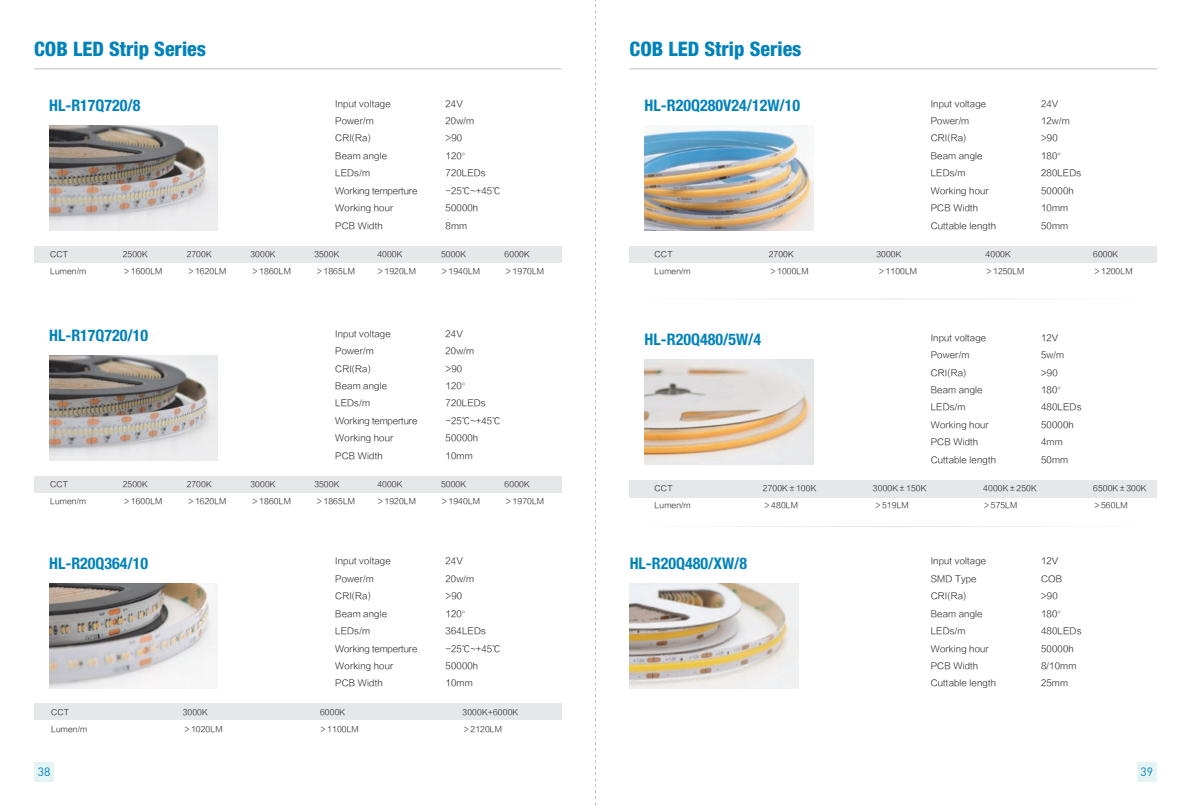
<style>
.page{position:relative;width:1191px;height:808px;background:#fff}
.page>*{position:absolute;margin:0;border:0;box-sizing:border-box;transform-origin:0 0}
.t1{font:800 condensed 20px "Helvetica Neue";color:#0082bb}
.t2{font:700 condensed 16px "Helvetica Neue";color:#0082bb}
.t3{font:12px "DIN";color:#0082bb}
.t4{font:9px "FZLTXHK";color:#231f20}
.t5{font:9px/17.4px "FZLTXHK";letter-spacing:-.025em;color:#231f20}
.t6{font:8px/17.3px "FZLTXHK";color:#231f20}
</style>
<div class="page">
<img style="left:49px;top:584px;width:168px;height:104px">
<div style="left:34px;top:704px;width:527px;height:17px;background:#e6e7e9"></div>
<img style="left:49px;top:126px;width:168px;height:104px">
<div style="left:34px;top:246px;width:527px;height:17px;background:#e6e7e9"></div>
<img style="left:49px;top:356px;width:168px;height:104px">
<div style="left:34px;top:476px;width:527px;height:17px;background:#e6e7e9"></div>
<svg style="left:595px;top:0;width:1px;height:806px"></svg>
<hr style="left:629px;top:69px;width:527px;height:1px;background:#bec0c1">
<div style="left:1137px;top:762px;width:19px;height:20px;background:#e4f4f5"></div>
<hr style="left:34px;top:69px;width:527px;height:1px;background:#bec0c1">
<div style="left:34px;top:762px;width:20px;height:20px;background:#e4f4f5"></div>
<svg style="left:823px;top:299px;width:140px;height:1px"></svg>
<svg style="left:721px;top:526px;width:345px;height:1px"></svg>
<img style="left:629px;top:584px;width:169px;height:104px">
<img style="left:644px;top:126px;width:169px;height:104px">
<div style="left:629px;top:246px;width:527px;height:17px;background:#e6e7e9"></div>
<div style="left:629px;top:480px;width:527px;height:17px;background:#e6e7e9"></div>
<img style="left:644px;top:360px;width:169px;height:104px">
<h1 class="t1" style="left:34px;top:37px;width:173px">COB LED Strip Series</h1>
<h1 class="t1" style="left:629px;top:37px;width:173px">COB LED Strip Series</h1>
<h2 class="t2" style="left:49px;top:96px;width:93px">HL-R17Q720/8</h2>
<p class="t4" style="left:335px;top:98px;width:57px">Input voltage</p>
<p class="t4" style="left:445px;top:98px;width:19px">24V</p>
<p class="t4" style="left:335px;top:116px;width:40px">Power/m</p>
<p class="t4" style="left:445px;top:116px;width:30px">20w/m</p>
<p class="t4" style="left:335px;top:133px;width:37px">CRI(Ra)</p>
<p class="t4" style="left:445px;top:133px;width:18px">&gt;90</p>
<p class="t4" style="left:335px;top:151px;width:54px">Beam angle</p>
<p class="t5" style="left:335px;top:182px;width:84px">Working temperture<br>Working hour</p>
<p class="t4" style="left:335px;top:168px;width:36px">LEDs/m</p>
<p class="t4" style="left:445px;top:151px;width:27px">120°</p>
<p class="t4" style="left:445px;top:168px;width:42px">720LEDs</p>
<p class="t4" style="left:445px;top:186px;width:57px">-25℃~+45℃</p>
<p class="t4" style="left:445px;top:203px;width:34px">50000h</p>
<h2 class="t2" style="left:644px;top:96px;width:157px">HL-R20Q280V24/12W/10</h2>
<p class="t4" style="left:930px;top:98px;width:57px">Input voltage</p>
<p class="t4" style="left:1041px;top:98px;width:19px">24V</p>
<p class="t4" style="left:930px;top:133px;width:37px">CRI(Ra)</p>
<p class="t4" style="left:1041px;top:133px;width:18px">&gt;90</p>
<p class="t4" style="left:930px;top:151px;width:54px">Beam angle</p>
<p class="t4" style="left:1041px;top:151px;width:27px">180°</p>
<p class="t4" style="left:930px;top:116px;width:40px">Power/m</p>
<p class="t4" style="left:1041px;top:116px;width:30px">12w/m</p>
<p class="t4" style="left:930px;top:168px;width:36px">LEDs/m</p>
<p class="t4" style="left:1041px;top:168px;width:42px">280LEDs</p>
<p class="t4" style="left:930px;top:186px;width:60px">Working hour</p>
<p class="t4" style="left:1041px;top:186px;width:34px">50000h</p>
<p class="t4" style="left:930px;top:203px;width:49px">PCB Width</p>
<p class="t4" style="left:1041px;top:203px;width:29px">10mm</p>
<p class="t4" style="left:335px;top:220px;width:49px">PCB Width</p>
<p class="t4" style="left:445px;top:220px;width:23px">8mm</p>
<p class="t4" style="left:930px;top:220px;width:67px">Cuttable length</p>
<p class="t4" style="left:1041px;top:220px;width:29px">50mm</p>
<p class="t6" style="left:50px;top:245px;width:38px">CCT<br>Lumen/m</p>
<p class="t6" style="left:123px;top:245px;width:41px">2500K＞1600LM</p>
<p class="t6" style="left:187px;top:245px;width:41px">2700K＞1620LM</p>
<p class="t6" style="left:250px;top:245px;width:42px">3000K＞1860LM</p>
<p class="t6" style="left:314px;top:245px;width:42px">3500K＞1865LM</p>
<p class="t6" style="left:376px;top:245px;width:41px">4000K＞1920LM</p>
<p class="t6" style="left:440px;top:245px;width:41px">5000K＞1940LM</p>
<p class="t6" style="left:504px;top:245px;width:41px">6000K＞1970LM</p>
<p class="t6" style="left:654px;top:245px;width:38px">CCT<br>Lumen/m</p>
<p class="t6" style="left:768px;top:245px;width:42px">2700K＞1000LM</p>
<p class="t6" style="left:876px;top:245px;width:42px">3000K＞1100LM</p>
<p class="t6" style="left:985px;top:245px;width:41px">4000K＞1250LM</p>
<p class="t6" style="left:1093px;top:245px;width:41px">6000K＞1200LM</p>
<h2 class="t2" style="left:49px;top:326px;width:101px">HL-R17Q720/10</h2>
<p class="t4" style="left:335px;top:329px;width:57px">Input voltage</p>
<p class="t4" style="left:335px;top:346px;width:40px">Power/m</p>
<p class="t4" style="left:445px;top:329px;width:19px">24V</p>
<p class="t4" style="left:445px;top:346px;width:30px">20w/m</p>
<h2 class="t2" style="left:644px;top:330px;width:118px">HL-R20Q480/5W/4</h2>
<p class="t4" style="left:335px;top:363px;width:37px">CRI(Ra)</p>
<p class="t4" style="left:445px;top:363px;width:18px">&gt;90</p>
<p class="t4" style="left:335px;top:381px;width:54px">Beam angle</p>
<p class="t5" style="left:335px;top:412px;width:84px">Working temperture<br>Working hour</p>
<p class="t4" style="left:335px;top:398px;width:36px">LEDs/m</p>
<p class="t4" style="left:445px;top:381px;width:27px">120°</p>
<p class="t4" style="left:445px;top:398px;width:42px">720LEDs</p>
<p class="t4" style="left:445px;top:416px;width:57px">-25℃~+45℃</p>
<p class="t4" style="left:445px;top:433px;width:34px">50000h</p>
<p class="t4" style="left:930px;top:333px;width:57px">Input voltage</p>
<p class="t4" style="left:1041px;top:333px;width:19px">12V</p>
<p class="t4" style="left:930px;top:367px;width:37px">CRI(Ra)</p>
<p class="t4" style="left:1041px;top:367px;width:18px">&gt;90</p>
<p class="t4" style="left:930px;top:385px;width:54px">Beam angle</p>
<p class="t4" style="left:1041px;top:385px;width:27px">180°</p>
<p class="t4" style="left:930px;top:350px;width:40px">Power/m</p>
<p class="t4" style="left:1041px;top:350px;width:25px">5w/m</p>
<p class="t4" style="left:930px;top:402px;width:36px">LEDs/m</p>
<p class="t4" style="left:1041px;top:402px;width:42px">480LEDs</p>
<p class="t4" style="left:930px;top:420px;width:60px">Working hour</p>
<p class="t4" style="left:1041px;top:420px;width:34px">50000h</p>
<p class="t4" style="left:930px;top:437px;width:49px">PCB Width</p>
<p class="t4" style="left:1041px;top:437px;width:23px">4mm</p>
<p class="t4" style="left:335px;top:451px;width:49px">PCB Width</p>
<p class="t4" style="left:445px;top:451px;width:29px">10mm</p>
<p class="t4" style="left:930px;top:455px;width:67px">Cuttable length</p>
<p class="t4" style="left:1041px;top:455px;width:29px">50mm</p>
<p class="t6" style="left:50px;top:476px;width:38px">CCT<br>Lumen/m</p>
<p class="t6" style="left:123px;top:476px;width:41px">2500K＞1600LM</p>
<p class="t6" style="left:187px;top:476px;width:41px">2700K＞1620LM</p>
<p class="t6" style="left:250px;top:476px;width:42px">3000K＞1860LM</p>
<p class="t6" style="left:314px;top:476px;width:42px">3500K＞1865LM</p>
<p class="t6" style="left:376px;top:476px;width:41px">4000K＞1920LM</p>
<p class="t6" style="left:440px;top:476px;width:41px">5000K＞1940LM</p>
<p class="t6" style="left:504px;top:476px;width:41px">6000K＞1970LM</p>
<p class="t6" style="left:654px;top:480px;width:38px">CCT<br>Lumen/m</p>
<p class="t6" style="left:763px;top:480px;width:55px">2700K±100K＞480LM</p>
<p class="t6" style="left:873px;top:480px;width:55px">3000K±150K＞519LM</p>
<p class="t6" style="left:982px;top:480px;width:56px">4000K±250K＞575LM</p>
<p class="t6" style="left:1093px;top:480px;width:55px">6500K±300K＞560LM</p>
<h2 class="t2" style="left:49px;top:554px;width:101px">HL-R20Q364/10</h2>
<p class="t4" style="left:335px;top:556px;width:57px">Input voltage</p>
<p class="t4" style="left:445px;top:556px;width:19px">24V</p>
<h2 class="t2" style="left:629px;top:554px;width:119px">HL-R20Q480/XW/8</h2>
<p class="t4" style="left:335px;top:574px;width:40px">Power/m</p>
<p class="t4" style="left:445px;top:574px;width:30px">20w/m</p>
<p class="t4" style="left:335px;top:591px;width:37px">CRI(Ra)</p>
<p class="t4" style="left:445px;top:591px;width:18px">&gt;90</p>
<p class="t4" style="left:335px;top:609px;width:54px">Beam angle</p>
<p class="t5" style="left:335px;top:640px;width:84px">Working temperture<br>Working hour</p>
<p class="t4" style="left:335px;top:626px;width:36px">LEDs/m</p>
<p class="t4" style="left:445px;top:609px;width:27px">120°</p>
<p class="t4" style="left:445px;top:626px;width:42px">364LEDs</p>
<p class="t4" style="left:445px;top:643px;width:57px">-25℃~+45℃</p>
<p class="t4" style="left:445px;top:661px;width:34px">50000h</p>
<p class="t4" style="left:930px;top:556px;width:57px">Input voltage</p>
<p class="t4" style="left:1041px;top:556px;width:19px">12V</p>
<p class="t4" style="left:930px;top:591px;width:37px">CRI(Ra)</p>
<p class="t4" style="left:1041px;top:591px;width:18px">&gt;90</p>
<p class="t4" style="left:930px;top:609px;width:54px">Beam angle</p>
<p class="t4" style="left:1041px;top:609px;width:27px">180°</p>
<p class="t4" style="left:930px;top:574px;width:48px">SMD Type</p>
<p class="t4" style="left:1041px;top:574px;width:23px">COB</p>
<p class="t4" style="left:930px;top:626px;width:36px">LEDs/m</p>
<p class="t4" style="left:1041px;top:626px;width:42px">480LEDs</p>
<p class="t4" style="left:930px;top:643px;width:60px">Working hour</p>
<p class="t4" style="left:1041px;top:643px;width:34px">50000h</p>
<p class="t4" style="left:930px;top:661px;width:49px">PCB Width</p>
<p class="t4" style="left:1041px;top:661px;width:37px">8/10mm</p>
<p class="t4" style="left:335px;top:678px;width:49px">PCB Width</p>
<p class="t4" style="left:445px;top:678px;width:29px">10mm</p>
<p class="t4" style="left:930px;top:678px;width:67px">Cuttable length</p>
<p class="t4" style="left:1041px;top:678px;width:28px">25mm</p>
<p class="t6" style="left:51px;top:703px;width:38px">CCT<br>Lumen/m</p>
<p class="t6" style="left:183px;top:703px;width:41px">3000K＞1020LM</p>
<p class="t6" style="left:319px;top:703px;width:41px">6000K＞1100LM</p>
<p class="t6" style="left:462px;top:703px;width:57px">3000K+6000K＞2120LM</p>
<h3 class="t3" style="left:38px;top:764px;width:14px">38</h3>
<h3 class="t3" style="left:1140px;top:764px;width:14px">39</h3>
</div>
